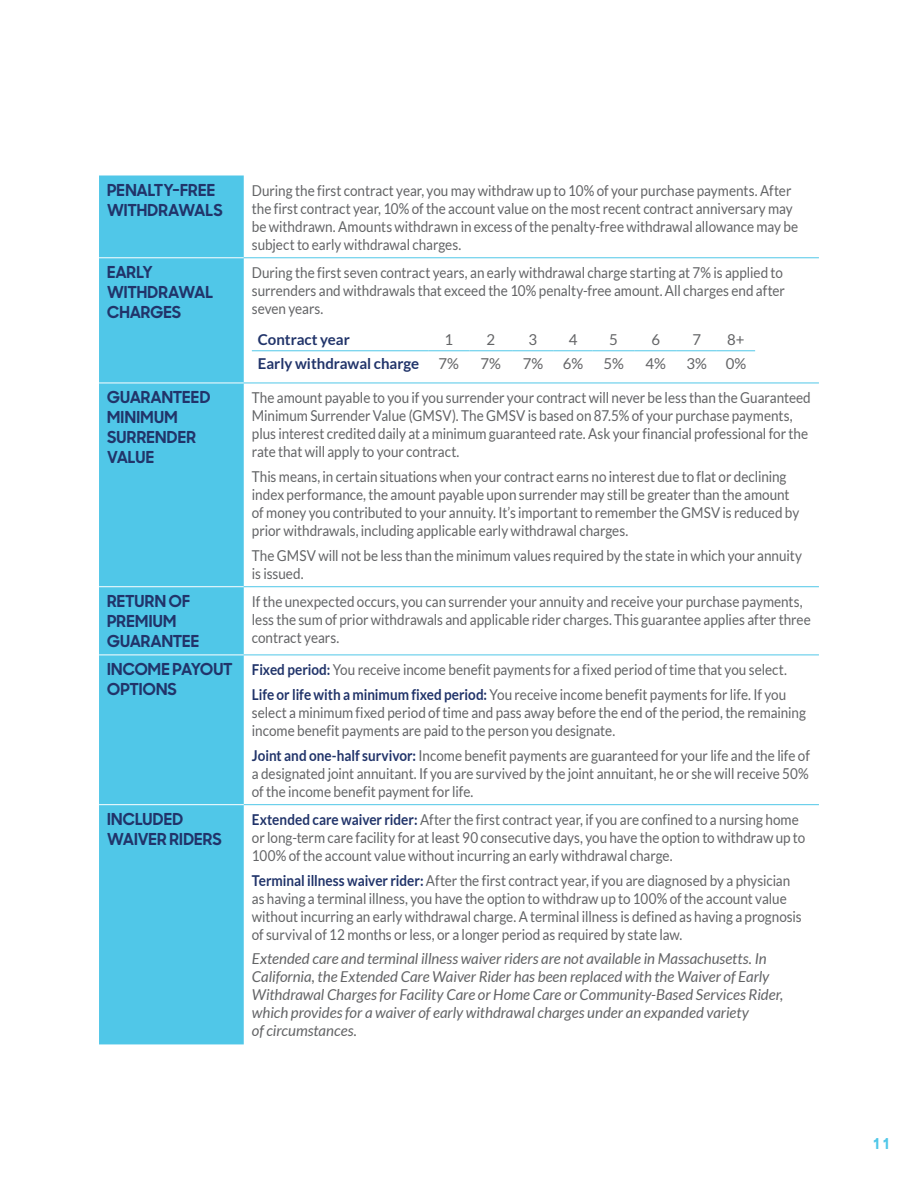
<style>
.page{position:relative;width:918px;height:1188px;background:#fff}
.page>*{position:absolute;margin:0;border:0;box-sizing:border-box;transform-origin:0 0}
.t1{font:700 16.5px/19.8px "MM Sharp Sans";letter-spacing:.005em;color:#21346a}
.t2{font:15px/18px "Lato";letter-spacing:-.005em;color:#636466;scale:.9 1}
.t3{font:italic 15px/18px "Lato";color:#636466}
.t4{font:700 15px "Lato";color:#21346a}
.t5{font:15px "Lato";letter-spacing:-.005em;color:#636466}
.t6{font:700 15px "MM Sharp Sans";color:#50c7e8}
.s1{font-weight:700;color:#21346a}
</style>
<div class="page">
<div style="left:99px;top:176px;width:145px;height:868px;background:#50c7e8"></div>
<hr style="left:244px;top:804px;width:575px;height:1px;background:#50c7e8">
<hr style="left:99px;top:586px;width:145px;height:1px;background:#fff">
<hr style="left:99px;top:655px;width:145px;height:1px;background:#fff">
<hr style="left:99px;top:804px;width:145px;height:1px;background:#fff">
<hr style="left:244px;top:655px;width:575px;height:1px;background:#50c7e8">
<hr style="left:244px;top:586px;width:575px;height:1px;background:#50c7e8">
<hr style="left:99px;top:383px;width:145px;height:1px;background:#fff">
<hr style="left:244px;top:383px;width:575px;height:1px;background:#50c7e8">
<hr style="left:99px;top:258px;width:145px;height:1px;background:#fff">
<hr style="left:244px;top:258px;width:575px;height:1px;background:#50c7e8">
<svg style="left:252px;top:350px;width:176px;height:1px"></svg>
<hr style="left:428px;top:351px;width:41px;height:1px;background:#50c7e8">
<hr style="left:469px;top:351px;width:43px;height:1px;background:#50c7e8">
<hr style="left:512px;top:351px;width:42px;height:1px;background:#50c7e8">
<hr style="left:554px;top:351px;width:39px;height:1px;background:#50c7e8">
<hr style="left:593px;top:351px;width:42px;height:1px;background:#50c7e8">
<hr style="left:635px;top:351px;width:42px;height:1px;background:#50c7e8">
<hr style="left:677px;top:351px;width:40px;height:1px;background:#50c7e8">
<hr style="left:717px;top:351px;width:38px;height:1px;background:#50c7e8">
<hr style="left:252px;top:351px;width:176px;height:1px;background:#50c7e8">
<p class="t1" style="left:107px;top:179px;width:117px">PENALTY-FREE<br>WITHDRAWALS</p>
<p class="t2" style="left:252px;top:181px;width:609px">During the first contract year, you may withdraw up to 10% of your purchase payments. After the first contract year, 10% of the account value on the most recent contract anniversary may be withdrawn. Amounts withdrawn in excess of the penalty-free withdrawal allowance may be subject to early withdrawal charges.</p>
<p class="t1" style="left:107px;top:261px;width:108px">EARLY<br>WITHDRAWAL<br>CHARGES</p>
<p class="t2" style="left:252px;top:263px;width:594px">During the first seven contract years, an early withdrawal charge starting at 7% is applied to surrenders and withdrawals that exceed the 10% penalty-free amount. All charges end after seven years.</p>
<p class="t4" style="left:258px;top:331px;width:93px">Contract year</p>
<p class="t5" style="left:445px;top:331px;width:10px">1</p>
<p class="t5" style="left:486px;top:331px;width:10px">2</p>
<p class="t5" style="left:529px;top:331px;width:10px">3</p>
<p class="t5" style="left:569px;top:331px;width:10px">4</p>
<p class="t5" style="left:609px;top:331px;width:10px">5</p>
<p class="t5" style="left:651px;top:331px;width:10px">6</p>
<p class="t5" style="left:692px;top:331px;width:10px">7</p>
<p class="t5" style="left:727px;top:331px;width:19px">8+</p>
<p class="t4" style="left:258px;top:355px;width:163px">Early withdrawal charge</p>
<p class="t5" style="left:439px;top:355px;width:22px">7%</p>
<p class="t5" style="left:481px;top:355px;width:22px">7%</p>
<p class="t5" style="left:523px;top:355px;width:22px">7%</p>
<p class="t5" style="left:563px;top:355px;width:22px">6%</p>
<p class="t5" style="left:603px;top:355px;width:22px">5%</p>
<p class="t5" style="left:646px;top:355px;width:22px">4%</p>
<p class="t5" style="left:687px;top:355px;width:61px">3% 0%</p>
<p class="t1" style="left:107px;top:386px;width:105px">GUARANTEED<br>MINIMUM<br>SURRENDER<br>VALUE</p>
<p class="t2" style="left:252px;top:389px;width:623px">The amount payable to you if you surrender your contract will never be less than the Guaranteed Minimum Surrender Value (GMSV). The GMSV is based on 87.5% of your purchase payments, plus interest credited daily at a minimum guaranteed rate. Ask your financial professional for the rate that will apply to your contract.</p>
<p class="t2" style="left:252px;top:467px;width:610px">This means, in certain situations when your contract earns no interest due to flat or declining index performance, the amount payable upon surrender may still be greater than the amount of money you contributed to your annuity. It’s important to remember the GMSV is reduced by prior withdrawals, including applicable early withdrawal charges.</p>
<p class="t2" style="left:252px;top:546px;width:613px">The GMSV will not be less than the minimum values required by the state in which your annuity is issued.</p>
<p class="t1" style="left:107px;top:590px;width:94px">RETURN OF<br>PREMIUM<br>GUARANTEE</p>
<p class="t2" style="left:252px;top:592px;width:623px">If the unexpected occurs, you can surrender your annuity and receive your purchase payments, less the sum of prior withdrawals and applicable rider charges. This guarantee applies after three contract years.</p>
<p class="t1" style="left:107px;top:658px;width:127px">INCOME PAYOUT<br>OPTIONS</p>
<p class="t2" style="left:252px;top:657px;width:596px;line-height:24.8px"><span class="s1">Fixed period:</span> You receive income benefit payments for a fixed period of time that you select.<br><span class="s1">Life or life with a minimum fixed period:</span> You receive income benefit payments for life. If you</p>
<p class="t2" style="left:252px;top:703px;width:617px">select a minimum fixed period of time and pass away before the end of the period, the remaining income benefit payments are paid to the person you designate.</p>
<p class="t2" style="left:252px;top:746px;width:622px;text-align:justify"><span class="s1">Joint and one-half survivor:</span> Income benefit payments are guaranteed for your life and the life of a designated joint annuitant. If you are survived by the joint annuitant, he or she will receive 50% of the income benefit payment for life.</p>
<p class="t1" style="left:107px;top:808px;width:116px">INCLUDED<br>WAIVER RIDERS</p>
<p class="t2" style="left:252px;top:810px;width:616px"><span class="s1">Extended care waiver rider:</span> After the first contract year, if you are confined to a nursing home or long-term care facility for at least 90 consecutive days, you have the option to withdraw up to<br>100% of the account value without incurring an early withdrawal charge.</p>
<p class="t2" style="left:252px;top:871px;width:613px"><span class="s1">Terminal illness waiver rider:</span> After the first contract year, if you are diagnosed by a physician as having a terminal illness, you have the option to withdraw up to 100% of the account value without incurring an early withdrawal charge. A terminal illness is defined as having a prognosis of survival of 12 months or less, or a longer period as required by state law.</p>
<p class="t3" style="left:252px;top:950px;width:533px">Extended care and terminal illness waiver riders are not available in Massachusetts. In California, the Extended Care Waiver Rider has been replaced with the Waiver of Early Withdrawal Charges for Facility Care or Home Care or Community-Based Services Rider, which provides for a waiver of early withdrawal charges under an expanded variety<br>of circumstances.</p>
<p class="t6" style="left:872px;top:1131px;width:20px">11</p>
</div>
